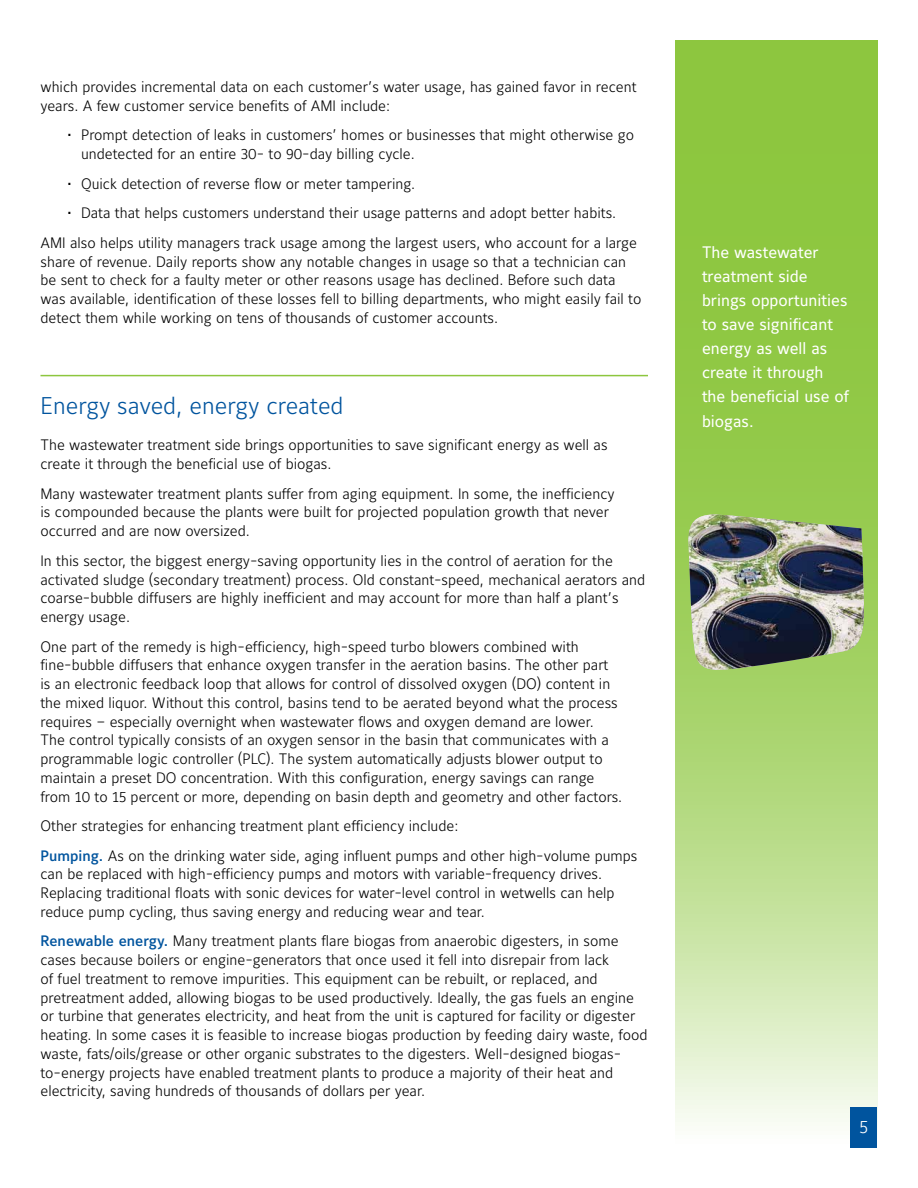
<style>
.page{position:relative;width:918px;height:1188px;background:#fff}
.page>*{position:absolute;margin:0;border:0;box-sizing:border-box;transform-origin:0 0}
.t1{font:24px "Maurea Light Lf";color:#00549e}
.t2{font:18px "Maurea Light Lf";color:#fff}
.t3{font:16.5px/24px "Maurea Regular Lf";color:#fff}
.t4{font:15px/18.8px "Maurea Light Lf";color:#000}
.s1{font-family:"Maurea Medium Lf";color:#00549e}
</style>
<div class="page">
<svg style="left:675px;top:40px;width:203px;height:1086px;background:#a9d46f"></svg>
<div style="left:850px;top:1107px;width:28px;height:41px;background:#00549e"></div>
<hr style="left:40px;top:375px;width:608px;height:1px;background:#8dc63f">
<svg style="left:687px;top:513px;width:180px;height:162px"></svg>
<img style="left:687px;top:515px;width:179px;height:156px">
<p class="t4" style="left:40px;top:78px;width:598px">which provides incremental data on each customer’s water usage, has gained favor in recent years. A few customer service benefits of AMI include:</p>
<p class="t4" style="left:81px;top:127px;width:555px;text-indent:-14px">• Prompt detection of leaks in customers’ homes or businesses that might otherwise go undetected for an entire 30- to 90-day billing cycle.</p>
<p class="t4" style="left:68px;top:175px;width:349px">• Quick detection of reverse flow or meter tampering.</p>
<p class="t4" style="left:40px;top:199px;width:598px;line-height:29.5px;text-align:center">• Data that helps customers understand their usage patterns and adopt better habits.<br>AMI also helps utility managers track usage among the largest users, who account for a large</p>
<p class="t4" style="left:40px;top:253px;width:602px">share of revenue. Daily reports show any notable changes in usage so that a technician can be sent to check for a faulty meter or other reasons usage has declined. Before such data was available, identification of these losses fell to billing departments, who might easily fail to detect them while working on tens of thousands of customer accounts.</p>
<h1 class="t1" style="left:40px;top:392px;width:305px">Energy saved, energy created</h1>
<p class="t4" style="left:40px;top:437px;width:569px">The wastewater treatment side brings opportunities to save significant energy as well as create it through the beneficial use of biogas.</p>
<p class="t4" style="left:40px;top:485px;width:576px">Many wastewater treatment plants suffer from aging equipment. In some, the inefficiency is compounded because the plants were built for projected population growth that never occurred and are now oversized.</p>
<p class="t4" style="left:40px;top:552px;width:606px">In this sector, the biggest energy-saving opportunity lies in the control of aeration for the activated sludge (secondary treatment) process. Old constant-speed, mechanical aerators and coarse-bubble diffusers are highly inefficient and may account for more than half a plant’s energy usage.</p>
<p class="t4" style="left:40px;top:638px;width:583px">One part of the remedy is high-efficiency, high-speed turbo blowers combined with fine-bubble diffusers that enhance oxygen transfer in the aeration basins. The other part<br>is an electronic feedback loop that allows for control of dissolved oxygen (DO) content in the mixed liquor. Without this control, basins tend to be aerated beyond what the process requires – especially overnight when wastewater flows and oxygen demand are lower.<br>The control typically consists of an oxygen sensor in the basin that communicates with a programmable logic controller (PLC). The system automatically adjusts blower output to maintain a preset DO concentration. With this configuration, energy savings can range from 10 to 15 percent or more, depending on basin depth and geometry and other factors.</p>
<p class="t4" style="left:40px;top:812px;width:598px;line-height:29.5px">Other strategies for enhancing treatment plant efficiency include:<br><span class="s1">Pumping.</span> As on the drinking water side, aging influent pumps and other high-volume pumps</p>
<p class="t4" style="left:40px;top:866px;width:576px">can be replaced with high-efficiency pumps and motors with variable-frequency drives.<br>Replacing traditional floats with sonic devices for water-level control in wetwells can help reduce pump cycling, thus saving energy and reducing wear and tear.</p>
<p class="t4" style="left:40px;top:933px;width:608px"><span class="s1">Renewable energy.</span> Many treatment plants flare biogas from anaerobic digesters, in some cases because boilers or engine-generators that once used it fell into disrepair from lack<br>of fuel treatment to remove impurities. This equipment can be rebuilt, or replaced, and pretreatment added, allowing biogas to be used productively. Ideally, the gas fuels an engine or turbine that generates electricity, and heat from the unit is captured for facility or digester heating. In some cases it is feasible to increase biogas production by feeding dairy waste, food waste, fats/oils/grease or other organic substrates to the digesters. Well-designed biogas&shy;to-energy projects have enabled treatment plants to produce a majority of their heat and electricity, saving hundreds of thousands of dollars per year.</p>
<p class="t3" style="left:702px;top:242px;width:148px">The wastewater treatment side brings opportunities to save significant energy as well as create it through the beneficial use of biogas.</p>
<p class="t2" style="left:860px;top:1117px;width:10px">5</p>
</div>
